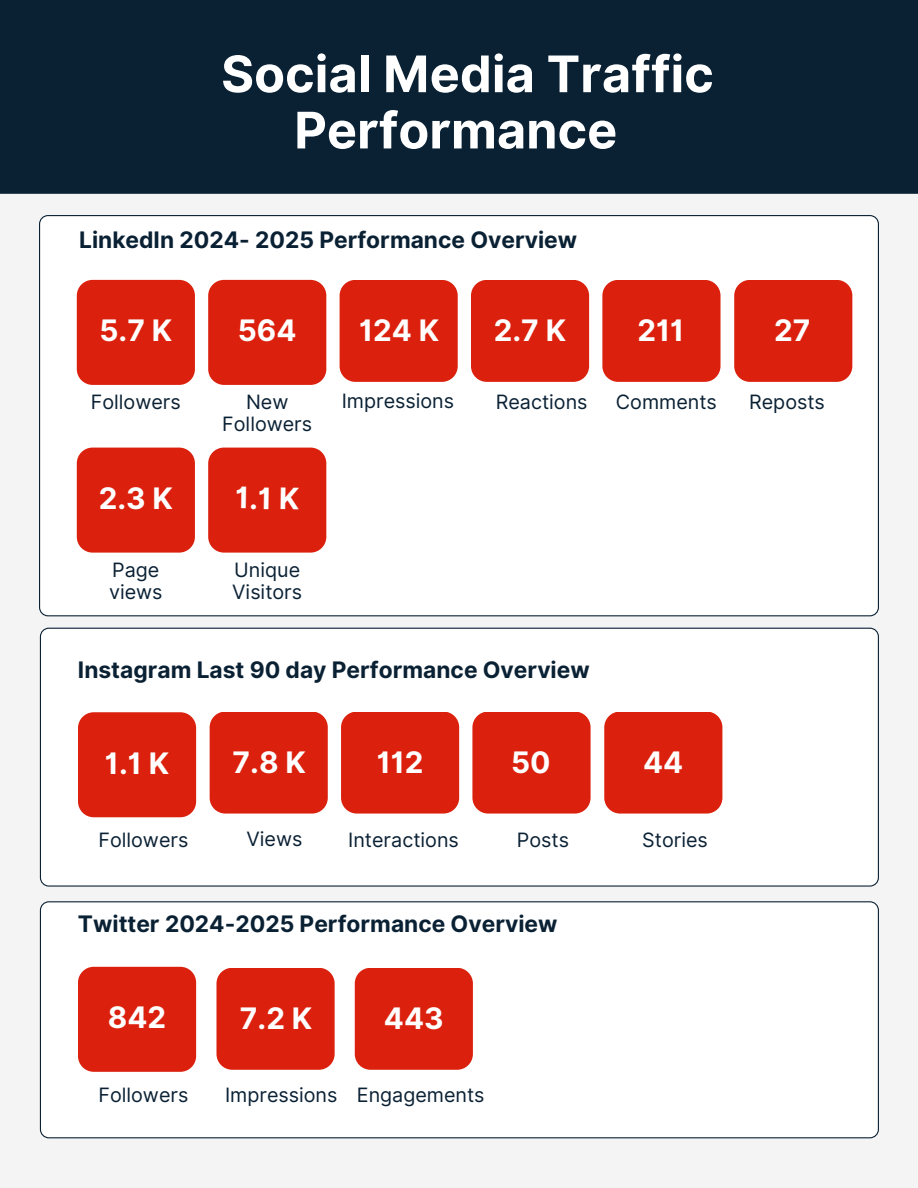
<style>
.page{position:relative;width:918px;height:1188px;background:#f4f4f4}
.page>*{position:absolute;margin:0;border:0;box-sizing:border-box;transform-origin:0 0}
.t1{font:700 50.4px/56.2px "Inter";color:#fff;text-align:center}
.t2{font:700 29.7px "Inter";color:#fff}
.t3{font:700 22.8px "Inter";color:#0a2134}
.t4{font:19.8px/21.3px "Inter";color:#0a2134}
</style>
<div class="page">
<div style="left:0;top:0;width:918px;height:194px;background:#0a2134"></div>
<div style="left:39px;top:215px;width:840px;height:401px;background:#fff"></div>
<div style="left:77px;top:280px;width:118px;height:105px;background:#db210d;border-radius:16px"></div>
<div style="left:340px;top:280px;width:118px;height:102px;background:#db210d;border-radius:16px"></div>
<div style="left:208px;top:280px;width:118px;height:105px;background:#db210d;border-radius:16px"></div>
<div style="left:471px;top:280px;width:118px;height:102px;background:#db210d;border-radius:16px"></div>
<div style="left:602px;top:280px;width:119px;height:102px;background:#db210d;border-radius:16px"></div>
<div style="left:734px;top:280px;width:118px;height:102px;background:#db210d;border-radius:16px"></div>
<div style="left:77px;top:448px;width:118px;height:105px;background:#db210d;border-radius:16px"></div>
<div style="left:208px;top:448px;width:118px;height:105px;background:#db210d;border-radius:16px"></div>
<div style="left:40px;top:628px;width:839px;height:258px;background:#fff"></div>
<div style="left:78px;top:712px;width:118px;height:105px;background:#db210d;border-radius:16px"></div>
<div style="left:210px;top:712px;width:118px;height:102px;background:#db210d;border-radius:16px"></div>
<div style="left:341px;top:712px;width:118px;height:102px;background:#db210d;border-radius:16px"></div>
<div style="left:472px;top:712px;width:119px;height:102px;background:#db210d;border-radius:16px"></div>
<div style="left:604px;top:712px;width:118px;height:102px;background:#db210d;border-radius:16px"></div>
<div style="left:40px;top:901px;width:839px;height:237px;background:#fff"></div>
<div style="left:78px;top:967px;width:118px;height:105px;background:#db210d;border-radius:16px"></div>
<div style="left:216px;top:968px;width:119px;height:102px;background:#db210d;border-radius:16px"></div>
<div style="left:355px;top:968px;width:118px;height:102px;background:#db210d;border-radius:16px"></div>
<h1 class="t1" style="left:221px;top:46px;width:494px">Social Media Traffic<br>Performance</h1>
<h4 class="t3" style="left:79px;top:226px;width:500px">LinkedIn 2024- 2025 Performance Overview</h4>
<h2 class="t2" style="left:99px;top:313px;width:74px">5.7 K</h2>
<p class="t2" style="left:238px;top:313px;width:60px">564</p>
<h3 class="t2" style="left:359px;top:313px;width:82px">124 K</h3>
<p class="t2" style="left:494px;top:313px;width:74px">2.7 K</p>
<p class="t2" style="left:637px;top:313px;width:48px">211</p>
<p class="t2" style="left:774px;top:313px;width:38px">27</p>
<h2 class="t4" style="left:91px;top:392px;width:91px">Followers</h2>
<p class="t4" style="left:222px;top:392px;width:91px;text-align:center">New<br>Followers</p>
<h3 class="t4" style="left:342px;top:391px;width:114px">Impressions</h3>
<p class="t4" style="left:496px;top:392px;width:93px">Reactions</p>
<h2 class="t4" style="left:616px;top:392px;width:102px">Comments</h2>
<p class="t4" style="left:749px;top:392px;width:77px">Reposts</p>
<h2 class="t2" style="left:99px;top:480px;width:76px">2.3 K</h2>
<p class="t2" style="left:236px;top:480px;width:66px;rotate:1deg">1.1 K</p>
<h2 class="t4" style="left:109px;top:559px;width:55px">Page views</h2>
<p class="t4" style="left:232px;top:559px;width:71px">Unique<br>Visitors</p>
<h4 class="t3" style="left:78px;top:656px;width:513px">Instagram Last 90 day Performance Overview</h4>
<h2 class="t2" style="left:105px;top:745px;width:66px">1.1 K</h2>
<p class="t2" style="left:233px;top:744px;width:75px">7.8 K</p>
<h2 class="t2" style="left:377px;top:744px;width:48px">112</h2>
<p class="t2" style="left:511px;top:744px;width:41px">50</p>
<h3 class="t2" style="left:643px;top:744px;width:42px">44</h3>
<p class="t4" style="left:99px;top:830px;width:91px">Followers</p>
<p class="t4" style="left:246px;top:828px;width:57px">Views</p>
<p class="t4" style="left:348px;top:829px;width:112px">Interactions</p>
<p class="t4" style="left:517px;top:829px;width:54px">Posts</p>
<p class="t4" style="left:642px;top:829px;width:67px">Stories</p>
<h4 class="t3" style="left:78px;top:910px;width:481px">Twitter 2024-2025 Performance Overview</h4>
<h3 class="t2" style="left:108px;top:1000px;width:60px">842</h3>
<p class="t2" style="left:240px;top:1001px;width:74px">7.2 K</p>
<h2 class="t2" style="left:384px;top:1001px;width:61px">443</h2>
<p class="t4" style="left:99px;top:1084px;width:91px">Followers</p>
<h3 class="t4" style="left:225px;top:1084px;width:114px">Impressions</h3>
<p class="t4" style="left:357px;top:1084px;width:129px">Engagements</p>
</div>
